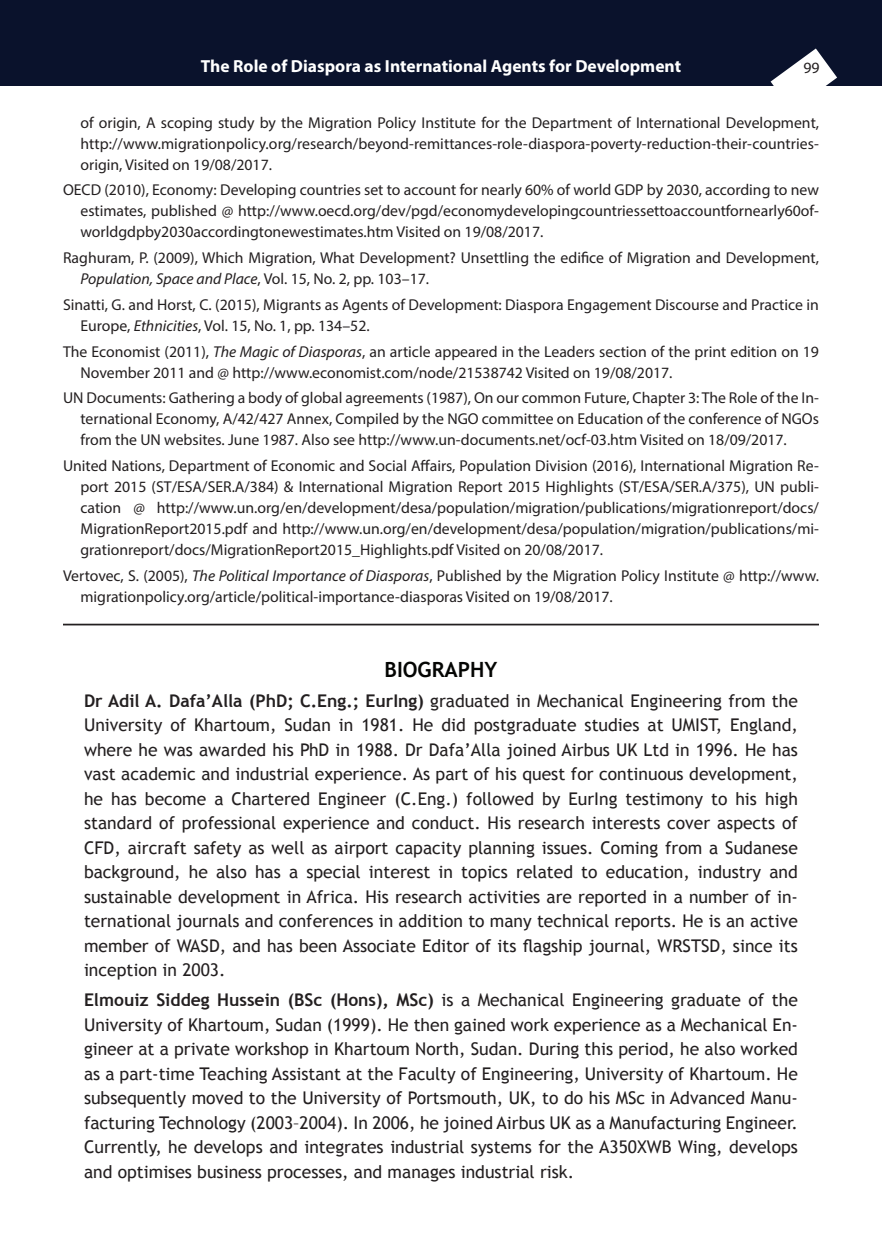
<style>
.page{position:relative;width:882px;height:1260px;background:#fff}
.page>*{position:absolute;margin:0;border:0;box-sizing:border-box;transform-origin:0 0}
.Biography_Head{font:700 21px "Trebuchet MS";color:#040503}
.Biography_Text{font:17.5px/24.5px "Trebuchet MS";color:#231f20;text-align:justify}
.t1{font:700 17.5px "Myriad Pro";color:#fff}
.Ref_Text{font:15.75px/21px "Myriad Pro";color:#231f20;text-align:justify}
.s1{font-style:italic}
.s2{font-weight:700}
</style>
<div class="page">
<div style="left:0;top:0;width:882px;height:85px;background:#0a122c"></div>
<svg style="left:771px;top:49px;width:66px;height:37px"></svg>
<hr style="left:63px;top:624px;width:756px;height:1px;background:#231f20">
<p class="t1" style="left:201px;top:54px;width:482px">The Role of Diaspora as International Agents for Development</p>
<p class="Ref_Text" style="left:803px;top:57px;width:18px">99</p>
<p class="Ref_Text" style="left:80px;top:112px;width:740px">of origin, A scoping study by the Migration Policy Institute for the Department of International Development, http://www.migrationpolicy.org/research/beyond-remittances-role-diaspora-poverty-reduction-their-countries&shy;origin, Visited on 19/08/2017.</p>
<p class="Ref_Text" style="left:80px;top:179px;width:740px;text-indent:-18px">OECD (2010), Economy: Developing countries set to account for nearly 60% of world GDP by 2030, according to new estimates, published @ http://www.oecd.org/dev/pgd/economydevelopingcountriessettoaccountfornearly60of&shy;worldgdpby2030accordingtonewestimates.htm Visited on 19/08/2017.</p>
<p class="Ref_Text" style="left:80px;top:247px;width:740px;text-indent:-18px">Raghuram, P. (2009), Which Migration, What Development? Unsettling the edifice of Migration and Development,<br><span class="s1">Population, Space and Place</span>, Vol. 15, No. 2, pp. 103–17.</p>
<p class="Ref_Text" style="left:80px;top:294px;width:740px;text-indent:-18px">Sinatti, G. and Horst, C. (2015), Migrants as Agents of Development: Diaspora Engagement Discourse and Practice in<br>Europe, <span class="s1">Ethnicities</span>, Vol. 15, No. 1, pp. 134–52.</p>
<p class="Ref_Text" style="left:80px;top:341px;width:740px;text-indent:-18px">The Economist (2011), <span class="s1">The Magic of Diasporas</span>, an article appeared in the Leaders section of the print edition on 19<br>November 2011 and @ http://www.economist.com/node/21538742 Visited on 19/08/2017.</p>
<p class="Ref_Text" style="left:80px;top:387px;width:740px;text-indent:-18px">UN Documents: Gathering a body of global agreements (1987), On our common Future, Chapter 3: The Role of the In&shy;ternational Economy, A/42/427 Annex, Compiled by the NGO committee on Education of the conference of NGOs from the UN websites. June 1987. Also see http://www.un-documents.net/ocf-03.htm Visited on 18/09/2017.</p>
<p class="Ref_Text" style="left:80px;top:455px;width:740px;text-indent:-18px">United Nations, Department of Economic and Social Affairs, Population Division (2016), International Migration Re&shy;port 2015 (ST/ESA/SER.A/384) &amp; International Migration Report 2015 Highlights (ST/ESA/SER.A/375), UN publi&shy;cation @ http://www.un.org/en/development/desa/population/migration/publications/migrationreport/docs/ MigrationReport2015.pdf and http://www.un.org/en/development/desa/population/migration/publications/mi&shy;grationreport/docs/MigrationReport2015_Highlights.pdf Visited on 20/08/2017.</p>
<p class="Ref_Text" style="left:80px;top:565px;width:740px;text-indent:-18px">Vertovec, S. (2005), <span class="s1">The Political Importance of Diasporas</span>, Published by the Migration Policy Institute @ http://www. migrationpolicy.org/article/political-importance-diasporas Visited on 19/08/2017.</p>
<p class="Biography_Head" style="left:385px;top:657px;width:114px">BIOGRAPHY</p>
<p class="Biography_Text" style="left:84px;top:689px;width:716px"><span class="s2">Dr Adil A. Dafa’Alla (PhD; C.Eng.; EurIng)</span> graduated in Mechanical Engineering from the University of Khartoum, Sudan in 1981. He did postgraduate studies at UMIST, England, where he was awarded his PhD in 1988. Dr Dafa’Alla joined Airbus UK Ltd in 1996. He has vast academic and industrial experience. As part of his quest for continuous development, he has become a Chartered Engineer (C.Eng.) followed by EurIng testimony to his high standard of professional experience and conduct. His research interests cover aspects of CFD, aircraft safety as well as airport capacity planning issues. Coming from a Sudanese background, he also has a special interest in topics related to education, industry and sustainable development in Africa. His research activities are reported in a number of in&shy;ternational journals and conferences in addition to many technical reports. He is an active member of WASD, and has been Associate Editor of its flagship journal, WRSTSD, since its inception in 2003.</p>
<p class="Biography_Text" style="left:84px;top:988px;width:715px"><span class="s2">Elmouiz Siddeg Hussein (BSc (Hons), MSc)</span> is a Mechanical Engineering graduate of the University of Khartoum, Sudan (1999). He then gained work experience as a Mechanical En&shy;gineer at a private workshop in Khartoum North, Sudan. During this period, he also worked as a part-time Teaching Assistant at the Faculty of Engineering, University of Khartoum. He subsequently moved to the University of Portsmouth, UK, to do his MSc in Advanced Manu&shy;facturing Technology (2003–2004). In 2006, he joined Airbus UK as a Manufacturing Engineer.<br>Currently, he develops and integrates industrial systems for the A350XWB Wing, develops and optimises business processes, and manages industrial risk.</p>
</div>
